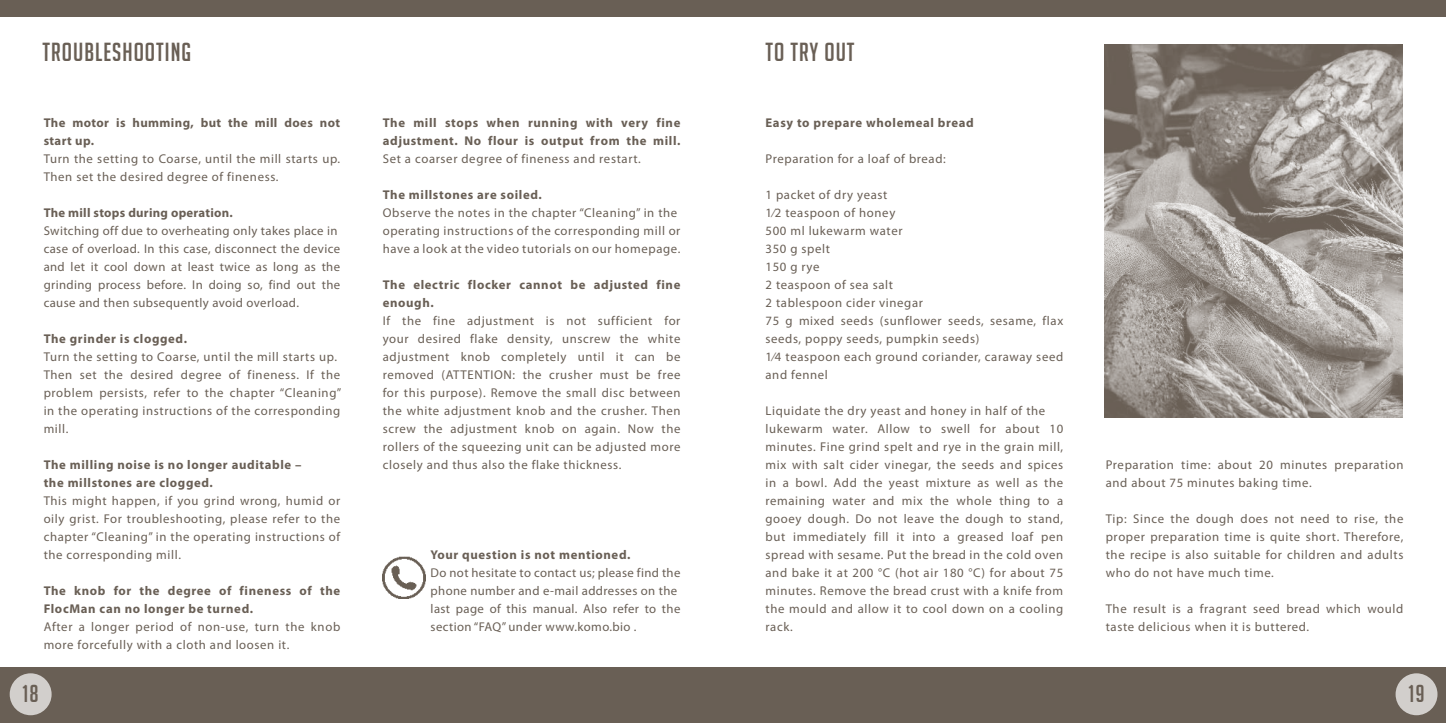
<style>
.page{position:relative;width:1446px;height:723px;background:#fff}
.page>*{position:absolute;margin:0;border:0;box-sizing:border-box;transform-origin:0 0}
.t1{font:25.5px "Big Noodle Titling";letter-spacing:.04em;color:#695f55}
.t2{font:24px "Big Noodle Titling";color:#695f55}
.t3{font:12.75px/18px "Myriad Pro";letter-spacing:.05em;color:#695f55}
.t4{font:12.75px/18px "Myriad Pro";letter-spacing:.03em;color:#695f55}
.t5{font:700 12.75px/18px "Myriad Pro";letter-spacing:.05em;color:#695f55}
.t6{font:700 12.75px/18px "Myriad Pro";letter-spacing:.03em;color:#695f55}
.t7{font:700 12.75px "Myriad Pro";letter-spacing:.02em;color:#695f55}
</style>
<div class="page">
<div style="left:0;top:668px;width:1446px;height:55px;background:#695f55"></div>
<div style="left:0;top:0;width:1446px;height:17px;background:#695f55"></div>
<div style="left:10px;top:673px;width:42px;height:42px;background:#d2cfcc;border-radius:50%"></div>
<div style="left:1395px;top:673px;width:42px;height:42px;background:#d2cfcc;border-radius:50%"></div>
<img style="left:383px;top:556px;width:42px;height:43px">
<img style="left:1105px;top:45px;width:298px;height:372px">
<h1 class="t1" style="left:43px;top:38px;width:150px">TROUBLESHOOTING</h1>
<p class="t6" style="left:44px;top:113px;width:298px">The motor is humming, but the mill does not start up.</p>
<p class="t3" style="left:44px;top:149px;width:298px">Turn the setting to Coarse, until the mill starts up.<br>Then set the desired degree of fineness.</p>
<p class="t7" style="left:44px;top:204px;width:191px">The mill stops during operation.</p>
<p class="t4" style="left:44px;top:221px;width:298px">Switching off due to overheating only takes place in case of overload. In this case, disconnect the device and let it cool down at least twice as long as the grinding process before. In doing so, find out the cause and then subsequently avoid overload.</p>
<p class="t5" style="left:44px;top:329px;width:145px">The grinder is clogged.</p>
<p class="t3" style="left:44px;top:347px;width:299px">Turn the setting to Coarse, until the mill starts up.<br>Then set the desired degree of fineness. If the problem persists, refer to the chapter “Cleaning” in the operating instructions of the corresponding mill.</p>
<p class="t5" style="left:44px;top:455px;width:259px">The milling noise is no longer auditable – the millstones are clogged.</p>
<p class="t3" style="left:44px;top:491px;width:298px;text-align:justify">This might happen, if you grind wrong, humid or oily grist. For troubleshooting, please refer to the chapter “Cleaning” in the operating instructions of the corresponding mill.</p>
<p class="t5" style="left:44px;top:581px;width:298px">The knob for the degree of fineness of the<br>FlocMan can no longer be turned.</p>
<p class="t3" style="left:44px;top:617px;width:298px">After a longer period of non-use, turn the knob more forcefully with a cloth and loosen it.</p>
<p class="t5" style="left:383px;top:113px;width:299px">The mill stops when running with very fine adjustment. No flour is output from the mill.</p>
<p class="t3" style="left:383px;top:149px;width:260px">Set a coarser degree of fineness and restart.</p>
<p class="t5" style="left:383px;top:185px;width:161px">The millstones are soiled.</p>
<p class="t3" style="left:383px;top:203px;width:299px">Observe the notes in the chapter “Cleaning” in the operating instructions of the corresponding mill or have a look at the video tutorials on our homepage.</p>
<p class="t5" style="left:383px;top:275px;width:299px">The electric flocker cannot be adjusted fine enough.</p>
<p class="t3" style="left:383px;top:311px;width:299px;text-align:justify">If the fine adjustment is not sufficient for your desired flake density, unscrew the white adjustment knob completely until it can be removed (ATTENTION: the crusher must be free for this purpose). Remove the small disc between the white adjustment knob and the crusher. Then screw the adjustment knob on again. Now the rollers of the squeezing unit can be adjusted more closely and thus also the flake thickness.</p>
<p class="t5" style="left:431px;top:545px;width:201px">Your question is not mentioned.</p>
<p class="t4" style="left:431px;top:563px;width:251px">Do not hesitate to contact us; please find the phone number and e-mail addresses on the last page of this manual. Also refer to the section “FAQ” under www.komo.bio .</p>
<h1 class="t1" style="left:765px;top:38px;width:91px">TO TRY OUT</h1>
<p class="t5" style="left:765px;top:113px;width:210px">Easy to prepare wholemeal bread</p>
<p class="t3" style="left:765px;top:149px;width:182px">Preparation for a loaf of bread:</p>
<p class="t3" style="left:765px;top:185px;width:299px">1 packet of dry yeast<br>1⁄2 teaspoon of honey<br>500 ml lukewarm water<br>350 g spelt<br>150 g rye<br>2 teaspoon of sea salt<br>2 tablespoon cider vinegar<br>75 g mixed seeds (sunflower seeds, sesame, flax seeds, poppy seeds, pumpkin seeds)<br>1⁄4 teaspoon each ground coriander, caraway seed and fennel</p>
<p class="t3" style="left:765px;top:401px;width:299px">Liquidate the dry yeast and honey in half of the lukewarm water. Allow to swell for about 10 minutes. Fine grind spelt and rye in the grain mill, mix with salt cider vinegar, the seeds and spices in a bowl. Add the yeast mixture as well as the remaining water and mix the whole thing to a gooey dough. Do not leave the dough to stand, but immediately fill it into a greased loaf pen spread with sesame. Put the bread in the cold oven and bake it at 200 °C (hot air 180 °C) for about 75 minutes. Remove the bread crust with a knife from the mould and allow it to cool down on a cooling rack.</p>
<p class="t3" style="left:1106px;top:455px;width:299px">Preparation time: about 20 minutes preparation and about 75 minutes baking time.</p>
<p class="t3" style="left:1106px;top:509px;width:299px;text-align:justify">Tip: Since the dough does not need to rise, the proper preparation time is quite short. Therefore, the recipe is also suitable for children and adults who do not have much time.</p>
<p class="t3" style="left:1106px;top:599px;width:299px">The result is a fragrant seed bread which would taste delicious when it is buttered.</p>
<h2 class="t2" style="left:23px;top:680px;width:18px">18</h2>
<h2 class="t2" style="left:1408px;top:680px;width:18px">19</h2>
</div>
